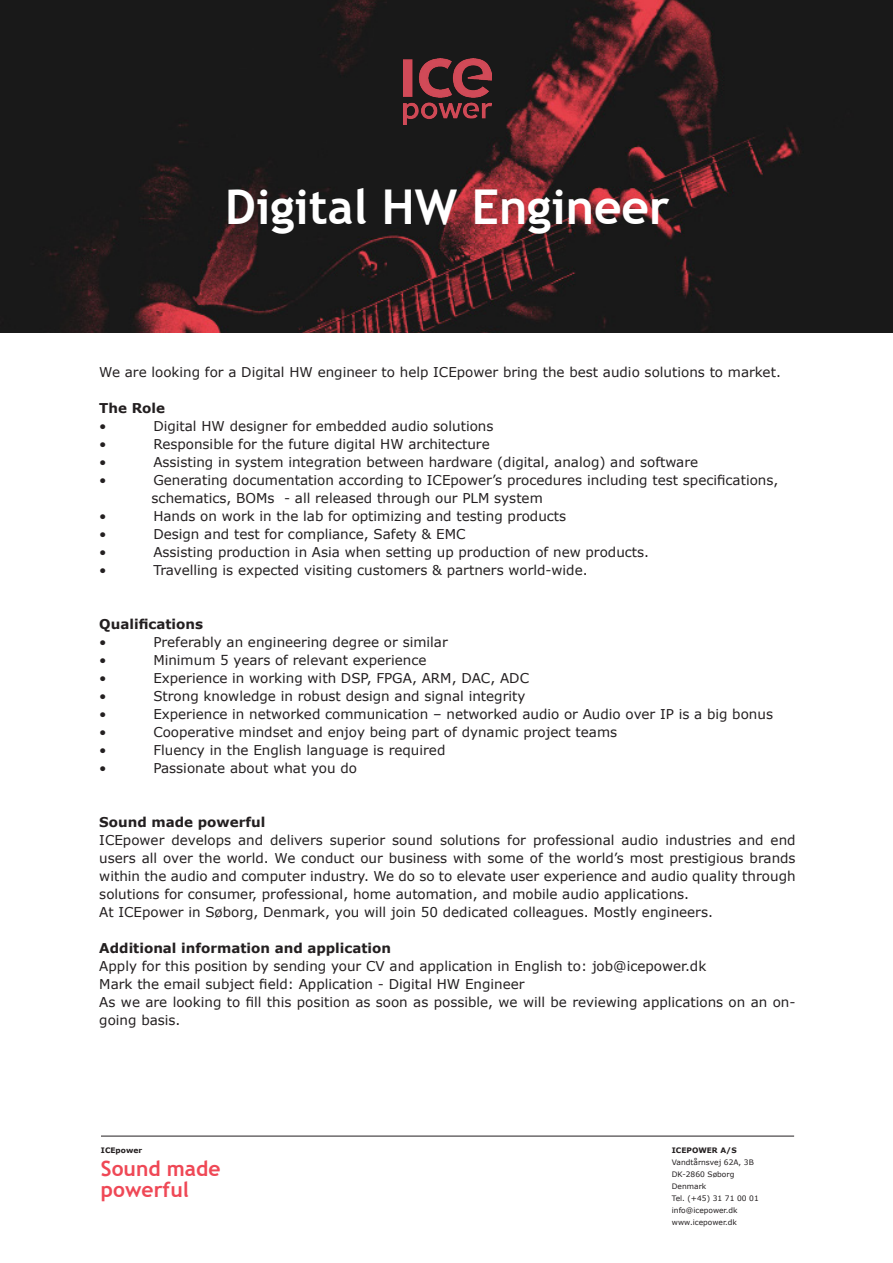
<style>
.page{position:relative;width:893px;height:1263px;background:#fff}
.page>*{position:absolute;margin:0;border:0;box-sizing:border-box;transform-origin:0 0}
.Brødtekst{font:700 48px "Trebuchet MS";color:#fff}
.t1{font:700 21px/21px "Trebuchet MS";color:#ef4856}
.Brødtekst-2{font:13.5px/18px "Verdana";color:#231f20;text-align:justify}
.Brødtekst-3{font:700 13.5px "Verdana";color:#231f20}
.t2{font:7.5px/12px "Verdana";color:#231f20}
.t3{font:700 7.5px "Verdana";color:#231f20}
</style>
<div class="page">
<img style="left:0;top:0;width:893px;height:333px">
<hr style="left:101px;top:1136px;width:693px;height:1px;background:#231f20">
<img style="left:403px;top:59px;width:89px;height:65px">
<p class="Brødtekst" style="left:225px;top:176px;width:446px">Digital HW Engineer</p>
<p class="Brødtekst-2" style="left:99px;top:362px;width:683px">We are looking for a Digital HW engineer to help ICEpower bring the best audio solutions to market.</p>
<p class="Brødtekst-3" style="left:99px;top:398px;width:67px">The Role</p>
<p class="Brødtekst-2" style="left:99px;top:416px;width:9px">•</p>
<p class="Brødtekst-2" style="left:153px;top:416px;width:342px">Digital HW designer for embedded audio solutions</p>
<p class="Brødtekst-2" style="left:99px;top:434px;width:9px">•</p>
<p class="Brødtekst-2" style="left:153px;top:434px;width:338px">Responsible for the future digital HW architecture</p>
<p class="Brødtekst-2" style="left:99px;top:452px;width:9px">•</p>
<p class="Brødtekst-2" style="left:153px;top:452px;width:546px">Assisting in system integration between hardware (digital, analog) and software</p>
<p class="Brødtekst-2" style="left:99px;top:470px;width:9px">•</p>
<p class="Brødtekst-2" style="left:153px;top:470px;width:627px">Generating documentation according to ICEpower’s procedures including test specifications,</p>
<p class="Brødtekst-2" style="left:152px;top:488px;width:393px">schematics, BOMs - all released through our PLM system</p>
<p class="Brødtekst-2" style="left:99px;top:506px;width:9px">•</p>
<p class="Brødtekst-2" style="left:153px;top:506px;width:414px">Hands on work in the lab for optimizing and testing products</p>
<p class="Brødtekst-2" style="left:99px;top:524px;width:9px">•</p>
<p class="Brødtekst-2" style="left:153px;top:524px;width:314px">Design and test for compliance, Safety &amp; EMC</p>
<p class="Brødtekst-2" style="left:99px;top:542px;width:9px">•</p>
<p class="Brødtekst-2" style="left:153px;top:542px;width:497px">Assisting production in Asia when setting up production of new products.</p>
<p class="Brødtekst-2" style="left:99px;top:560px;width:9px">•</p>
<p class="Brødtekst-2" style="left:153px;top:560px;width:436px">Travelling is expected visiting customers &amp; partners world-wide.</p>
<p class="Brødtekst-3" style="left:99px;top:614px;width:105px">Qualifications</p>
<p class="Brødtekst-2" style="left:99px;top:632px;width:9px">•</p>
<p class="Brødtekst-2" style="left:153px;top:632px;width:296px">Preferably an engineering degree or similar</p>
<p class="Brødtekst-2" style="left:99px;top:650px;width:9px">•</p>
<p class="Brødtekst-2" style="left:153px;top:650px;width:275px">Minimum 5 years of relevant experience</p>
<p class="Brødtekst-2" style="left:99px;top:668px;width:9px">•</p>
<p class="Brødtekst-2" style="left:153px;top:668px;width:377px">Experience in working with DSP, FPGA, ARM, DAC, ADC</p>
<p class="Brødtekst-2" style="left:99px;top:686px;width:9px">•</p>
<p class="Brødtekst-2" style="left:153px;top:686px;width:374px">Strong knowledge in robust design and signal integrity</p>
<p class="Brødtekst-2" style="left:99px;top:704px;width:9px">•</p>
<p class="Brødtekst-2" style="left:153px;top:704px;width:621px">Experience in networked communication – networked audio or Audio over IP is a big bonus</p>
<p class="Brødtekst-2" style="left:99px;top:722px;width:9px">•</p>
<p class="Brødtekst-2" style="left:153px;top:722px;width:465px">Cooperative mindset and enjoy being part of dynamic project teams</p>
<p class="Brødtekst-2" style="left:99px;top:740px;width:9px">•</p>
<p class="Brødtekst-2" style="left:153px;top:740px;width:294px">Fluency in the English language is required</p>
<p class="Brødtekst-2" style="left:99px;top:758px;width:9px">•</p>
<p class="Brødtekst-2" style="left:153px;top:758px;width:205px">Passionate about what you do</p>
<p class="Brødtekst-3" style="left:99px;top:812px;width:167px">Sound made powerful</p>
<p class="Brødtekst-2" style="left:99px;top:830px;width:698px">ICEpower develops and delivers superior sound solutions for professional audio industries and end users all over the world. We conduct our business with some of the world’s most prestigious brands within the audio and computer industry. We do so to elevate user experience and audio quality through solutions for consumer, professional, home automation, and mobile audio applications.</p>
<p class="Brødtekst-2" style="left:99px;top:902px;width:615px">At ICEpower in Søborg, Denmark, you will join 50 dedicated colleagues. Mostly engineers.</p>
<p class="Brødtekst-3" style="left:99px;top:938px;width:293px">Additional information and application</p>
<p class="Brødtekst-2" style="left:99px;top:956px;width:608px">Apply for this position by sending your CV and application in English to: job@icepower.dk</p>
<p class="Brødtekst-2" style="left:99px;top:974px;width:427px">Mark the email subject field: Application - Digital HW Engineer</p>
<p class="Brødtekst-2" style="left:99px;top:992px;width:698px">As we are looking to fill this position as soon as possible, we will be reviewing applications on an on&shy;going basis.</p>
<p class="t3" style="left:101px;top:1145px;width:43px">ICEpower</p>
<h2 class="t1" style="left:101px;top:1158px;width:121px">Sound made powerful</h2>
<p class="t3" style="left:672px;top:1145px;width:66px">ICEPOWER A/S</p>
<p class="t2" style="left:672px;top:1156px;width:88px">Vandtårnsvej 62A, 3B<br>DK-2860 Søborg<br>Denmark<br>Tel. (+45) 31 71 00 01 info@icepower.dk www.icepower.dk</p>
</div>
